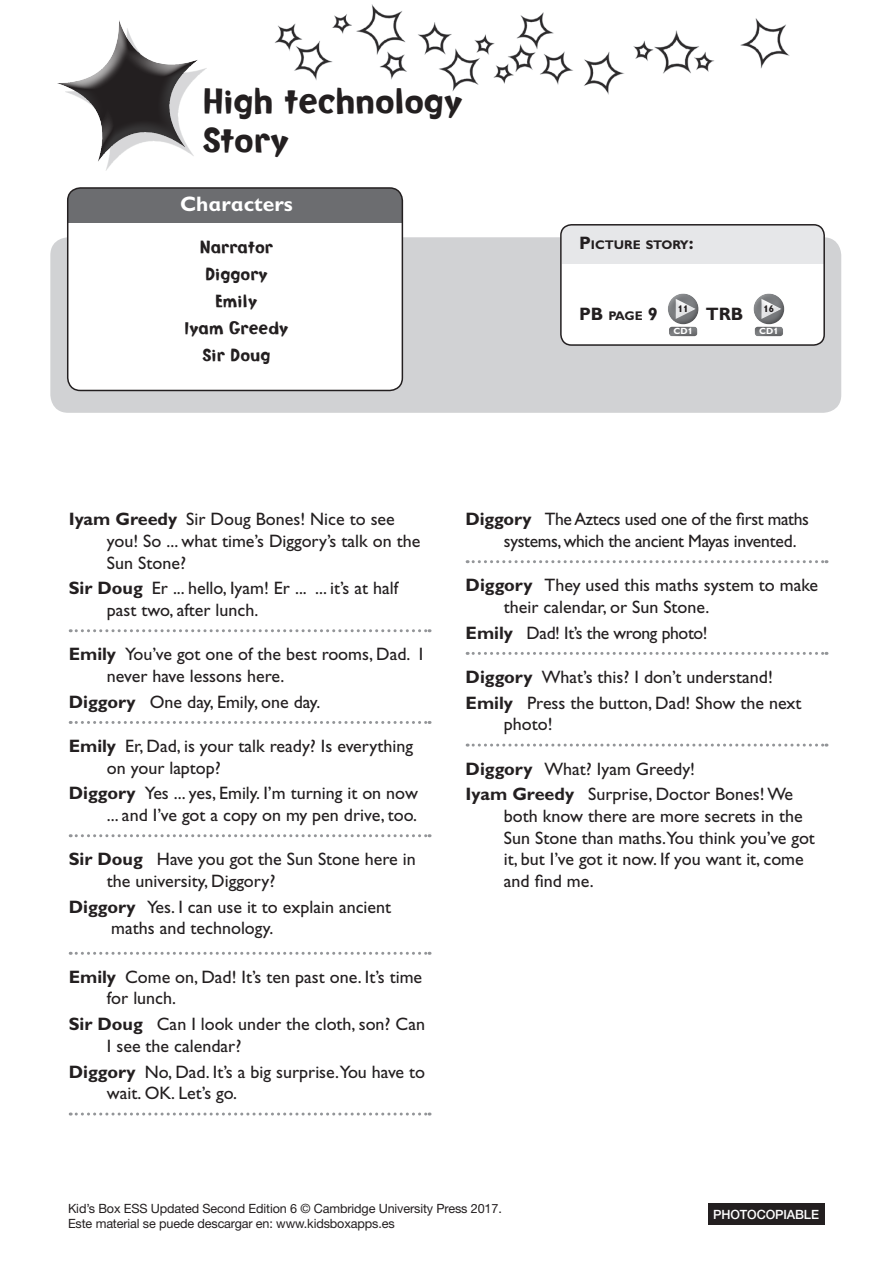
<style>
.page{position:relative;width:893px;height:1263px;background:#fff}
.page>*{position:absolute;margin:0;border:0;box-sizing:border-box;transform-origin:0 0}
.t1{font:36px/39px "Roger";letter-spacing:-.005em;color:#231f20}
.t2{font:700 21px "Gill Sans Infant Std";color:#fff}
.t3{font:18px/21.6px "Gill Sans Std";color:#231f20}
.t4{font:18px/21.6px "Gill Sans Std";letter-spacing:-.02em;color:#231f20}
.t5{font:18px/27px "Roger";color:#231f20;text-align:center}
.t6{font:700 18px "Gill Sans Std";color:#231f20}
.t7{font:12.75px/15.3px "Helvetica Neue LT Std";letter-spacing:-.01em;color:#231f20}
.t8{font:500 12.75px "Helvetica Neue LT Std";letter-spacing:-.01em;color:#fff}
.t9{font:700 12.6px "Gill Sans Std";color:#231f20}
.t10{font:700 9px "Gill Sans Infant Std";color:#fff}
.s1{font-size:18px}
.s2{font-weight:700}
</style>
<div class="page">
<img style="left:274px;top:4px;width:516px;height:91px">
<div style="left:55px;top:17px;width:144px;height:146px;background:#3e3e3f;opacity:.75"></div>
<div style="left:708px;top:1203px;width:117px;height:22px;background:#231f20"></div>
<div style="left:50px;top:237px;width:791px;height:176px;background:#d1d2d4;border-radius:18px"></div>
<svg style="left:70px;top:629px;width:360px;height:3px"></svg>
<svg style="left:70px;top:721px;width:360px;height:3px"></svg>
<svg style="left:70px;top:834px;width:360px;height:3px"></svg>
<svg style="left:70px;top:952px;width:360px;height:3px"></svg>
<svg style="left:70px;top:1112px;width:360px;height:3px"></svg>
<svg style="left:467px;top:560px;width:360px;height:3px"></svg>
<svg style="left:467px;top:652px;width:360px;height:3px"></svg>
<svg style="left:467px;top:743px;width:360px;height:3px"></svg>
<div style="left:68px;top:188px;width:334px;height:35px;background:#6c6d70"></div>
<div style="left:68px;top:237px;width:334px;height:153px;background:#fff"></div>
<div style="left:67px;top:187px;width:336px;height:204px;border:2px solid #231f20;border-radius:13px"></div>
<div style="left:562px;top:225px;width:262px;height:39px;background:#e6e7e9"></div>
<svg style="left:563px;top:264px;width:260px;height:79px;background:#f5f5f6"></svg>
<div style="left:761px;top:298px;width:22px;height:11px;background:#fff;opacity:.75"></div>
<div style="left:761px;top:302px;width:22px;height:19px;background:#fff;opacity:.75"></div>
<div style="left:560px;top:224px;width:265px;height:122px;border:2px solid #231f20;border-radius:11px"></div>
<h1 class="t1" style="left:203px;top:81px;width:261px">High technology<br>Story</h1>
<p class="t2" style="left:180px;top:191px;width:114px">Characters</p>
<p class="t5" style="left:184px;top:234px;width:106px">Narrator<br>Diggory<br>Emily<br>Iyam Greedy<br>Sir Doug</p>
<p class="t9" style="left:579px;top:237px;width:116px"><span class="s1">P</span>ICTURE STORY<span class="s1">:</span></p>
<p class="t9" style="left:579px;top:308px;width:111px"><span class="s1">PB</span> PAGE <span class="s1">9</span> <sup>11</sup></p>
<p class="t10" style="left:674px;top:326px;width:21px">CD1</p>
<p class="t6" style="left:706px;top:303px;width:70px">TRB <sup>16</sup></p>
<p class="t10" style="left:759px;top:326px;width:21px">CD1</p>
<p class="t3" style="left:107px;top:509px;width:315px;text-indent:-38px"><span class="s2">Iyam Greedy</span> Sir Doug Bones! Nice to see you! So ... what time’s Diggory’s talk on the<br>Sun Stone?</p>
<p class="t3" style="left:107px;top:578px;width:293px;text-indent:-38px"><span class="s2">Sir Doug</span> Er ... hello, Iyam! Er ... ... it’s at half past two, after lunch.</p>
<p class="t3" style="left:107px;top:643px;width:318px;text-indent:-38px"><span class="s2">Emily</span> You’ve got one of the best rooms, Dad. I never have lessons here.</p>
<p class="t3" style="left:69px;top:691px;width:253px"><span class="s2">Diggory</span> One day, Emily, one day.</p>
<p class="t3" style="left:107px;top:735px;width:308px;text-indent:-38px"><span class="s2">Emily</span> Er, Dad, is your talk ready? Is everything on your laptop?</p>
<p class="t3" style="left:69px;top:783px;width:351px;text-align:right"><span class="s2">Diggory</span> Yes ... yes, Emily. I’m turning it on now ... and I’ve got a copy on my pen drive, too.</p>
<p class="t3" style="left:107px;top:848px;width:310px;text-indent:-38px"><span class="s2">Sir Doug</span> Have you got the Sun Stone here in the university, Diggory?</p>
<p class="t3" style="left:111px;top:896px;width:281px;text-indent:-43px"><span class="s2">Diggory</span> Yes. I can use it to explain ancient maths and technology.</p>
<p class="t3" style="left:107px;top:966px;width:317px;text-indent:-38px"><span class="s2">Emily</span> Come on, Dad! It’s ten past one. It’s time for lunch.</p>
<p class="t3" style="left:107px;top:1013px;width:320px;text-indent:-38px"><span class="s2">Sir Doug</span> Can I look under the cloth, son? Can<br>I see the calendar?</p>
<p class="t3" style="left:107px;top:1061px;width:320px;text-indent:-38px"><span class="s2">Diggory</span> No, Dad. It’s a big surprise.You have to wait. OK. Let’s go.</p>
<p class="t4" style="left:504px;top:509px;width:307px;text-indent:-38px"><span class="s2">Diggory</span> The Aztecs used one of the first maths systems, which the ancient Mayas invented.</p>
<p class="t3" style="left:504px;top:574px;width:316px;text-indent:-38px"><span class="s2">Diggory</span> They used this maths system to make their calendar, or Sun Stone.</p>
<p class="t4" style="left:466px;top:622px;width:244px"><span class="s2">Emily</span> Dad! It’s the wrong photo!</p>
<p class="t3" style="left:466px;top:664px;width:337px;line-height:25.8px"><span class="s2">Diggory</span> What’s this? I don’t understand!<br><span class="s2">Emily</span> Press the button, Dad! Show the next</p>
<p class="t3" style="left:504px;top:713px;width:50px">photo!</p>
<p class="t3" style="left:466px;top:756px;width:329px;line-height:25.8px"><span class="s2">Diggory</span> What? Iyam Greedy!<br><span class="s2">Iyam Greedy</span> Surprise, Doctor Bones! We</p>
<p class="t3" style="left:504px;top:805px;width:313px">both know there are more secrets in the Sun Stone than maths.You think you’ve got it, but I’ve got it now. If you want it, come and find me.</p>
<p class="t7" style="left:68px;top:1200px;width:435px">Kid’s Box ESS Updated Second Edition 6 © Cambridge University Press 2017.<br>Este material se puede descargar en: www.kidsboxapps.es</p>
<p class="t8" style="left:713px;top:1207px;width:107px">PHOTOCOPIABLE</p>
</div>
